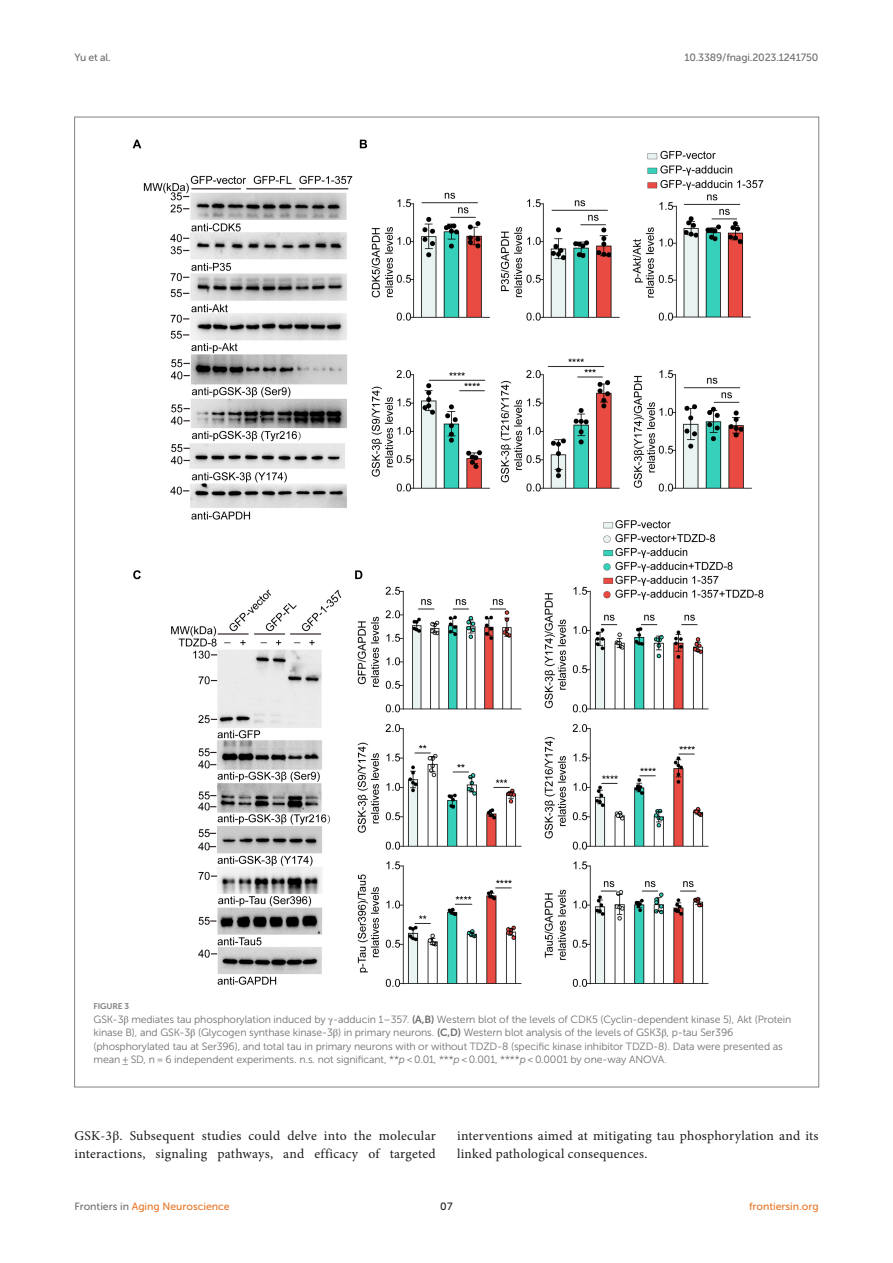
<style>
.page{position:relative;width:893px;height:1263px;background:#fff}
.page>*{position:absolute;margin:0;border:0;box-sizing:border-box;transform-origin:0 0}
.TEXT{font:13.5px/18px "Minion Pro";letter-spacing:.02em;color:#1b1c1b}
.FIG_LEG{font:10.5px/13.5px "Museo Sans 300";letter-spacing:-.01em;color:#706f70}
.t1{font:10.5px "Museo Sans 500";color:#e87626}
.t2{font:10.5px "Museo Sans 500";letter-spacing:-.015em;color:#706f70}
.t3{font:10.5px "Museo Sans 500";color:#1b1c1b}
.FIG_HD{font:8.25px "Museo Sans 700";letter-spacing:-.01em;color:#7e7f7f}
.s1{font-family:"STIX General"}
.s2{font-family:"Museo Sans 700"}
.s3{font-style:italic}
.s4{color:#706f70}
</style>
<div class="page">
<img style="left:132px;top:139px;width:632px;height:848px">
<p class="t2" style="left:74px;top:51px;width:38px">Yu et al.</p>
<p class="t2" style="left:684px;top:51px;width:136px">10.3389/fnagi.2023.1241750</p>
<p class="FIG_HD" style="left:94px;top:1002px;width:37px">FIGURE 3</p>
<p class="FIG_LEG" style="left:94px;top:1012px;width:699px">GSK-3<span class="s1">β</span> mediates tau phosphorylation induced by <span class="s1">γ</span>-adducin 1–357. <span class="s2">(A,B)</span> Western blot of the levels of CDK5 (Cyclin-dependent kinase 5), Akt (Protein kinase B), and GSK-3<span class="s1">β</span> (Glycogen synthase kinase-3<span class="s1">β</span>) in primary neurons. <span class="s2">(C,D)</span> Western blot analysis of the levels of GSK3<span class="s1">β</span>, p-tau Ser396 (phosphorylated tau at Ser396), and total tau in primary neurons with or without TDZD-8 (specific kinase inhibitor TDZD-8). Data were presented as mean ± SD, n = 6 independent experiments. n.s. not significant, **<span class="s3">p</span> &lt; 0.01, ***<span class="s3">p</span> &lt; 0.001, ****<span class="s3">p</span> &lt; 0.0001 by one-way ANOVA.</p>
<p class="TEXT" style="left:74px;top:1127px;width:363px">GSK-3<span class="s1">β</span>. Subsequent studies could delve into the molecular interactions, signaling pathways, and efficacy of targeted</p>
<p class="TEXT" style="left:457px;top:1127px;width:363px">interventions aimed at mitigating tau phosphorylation and its linked pathological consequences.</p>
<p class="t1" style="left:74px;top:1200px;width:157px"><span class="s4">Frontiers in</span> Aging Neuroscience</p>
<p class="t3" style="left:440px;top:1200px;width:14px">07</p>
<p class="t1" style="left:749px;top:1200px;width:71px">frontiersin.org</p>
</div>
